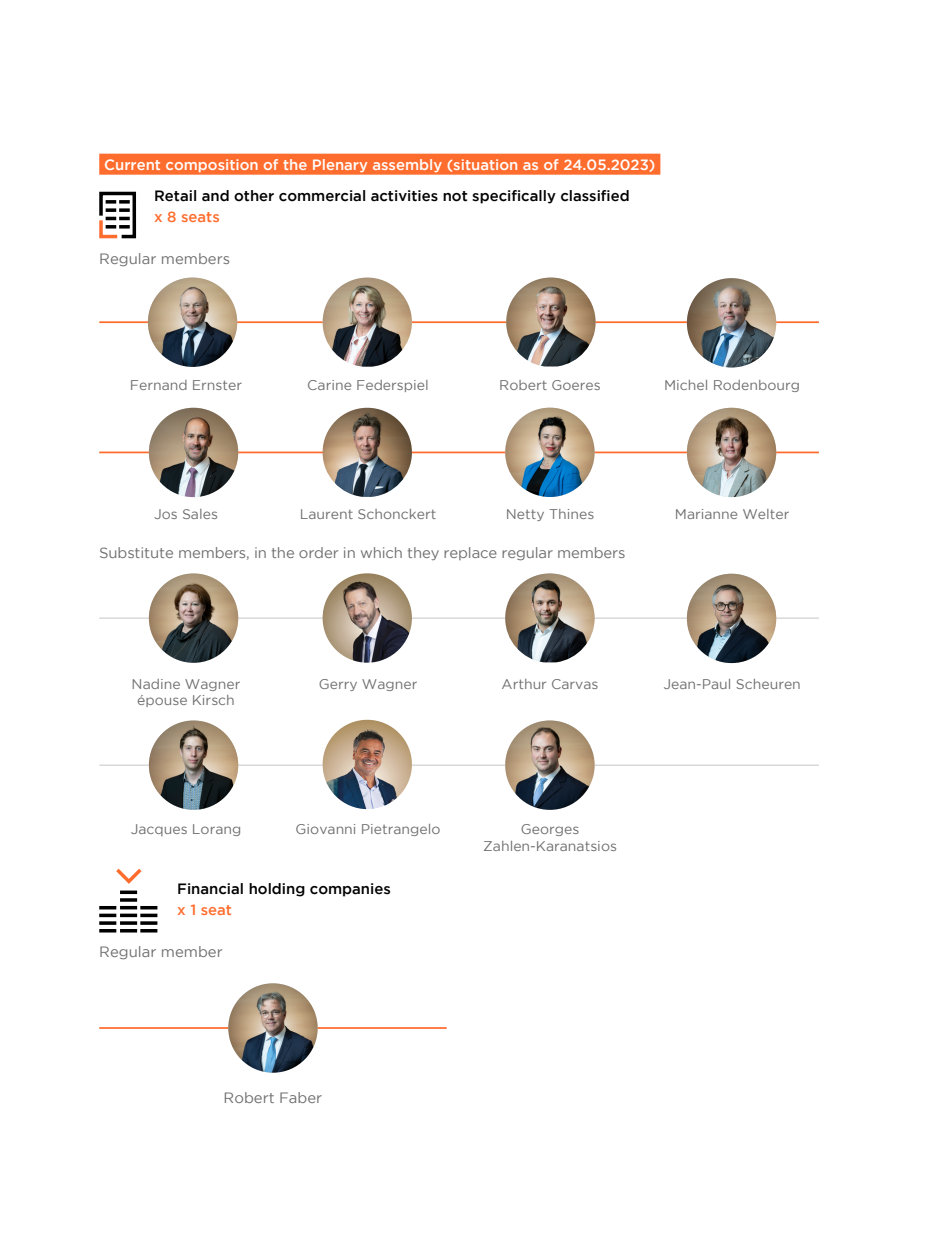
<style>
.page{position:relative;width:943px;height:1241px;background:#fff}
.page>*{position:absolute;margin:0;border:0;box-sizing:border-box;transform-origin:0 0}
.t1{font:14.88px "Gotham";letter-spacing:-.01em;color:#706f6f}
.t2{font:500 14.88px "Gotham";color:#000}
.t3{font:500 14.88px "Gotham";color:#fff}
.t4{font:500 14.88px "Gotham";color:#ff6d2e}
.t5{font:14px/16.8px "Gotham";color:#706f6f;text-align:center}
</style>
<div class="page">
<div style="left:99px;top:154px;width:561px;height:21px;background:#ff6d2e"></div>
<hr style="left:99px;top:321px;width:720px;height:2px;background:#ff6d2e">
<img style="left:148px;top:277px;width:89px;height:90px;border-radius:44px">
<img style="left:322px;top:277px;width:90px;height:89px">
<img style="left:506px;top:277px;width:89px;height:89px">
<hr style="left:99px;top:451px;width:720px;height:2px;background:#ff6d2e">
<img style="left:687px;top:278px;width:89px;height:89px;border-radius:44px">
<img style="left:149px;top:407px;width:89px;height:90px;border-radius:44px">
<img style="left:322px;top:407px;width:90px;height:90px">
<img style="left:687px;top:407px;width:89px;height:90px;border-radius:44px">
<hr style="left:99px;top:617px;width:720px;height:1px;background:#c6c6c6">
<img style="left:149px;top:573px;width:89px;height:89px;border-radius:44px">
<img style="left:505px;top:573px;width:89px;height:89px">
<hr style="left:99px;top:764px;width:720px;height:1px;background:#c6c6c6">
<img style="left:149px;top:720px;width:89px;height:89px;border-radius:44px">
<img style="left:505px;top:720px;width:89px;height:89px;border-radius:45px">
<hr style="left:99px;top:1026px;width:347px;height:2px;background:#ff6d2e">
<img style="left:228px;top:983px;width:89px;height:89px;border-radius:44px">
<svg style="left:99px;top:191px;width:38px;height:48px"></svg>
<svg style="left:116px;top:868px;width:26px;height:16px"></svg>
<svg style="left:99px;top:929px;width:17px;height:3px"></svg>
<svg style="left:99px;top:913px;width:17px;height:4px"></svg>
<hr style="left:99px;top:921px;width:17px;height:3px;background:#000">
<svg style="left:99px;top:906px;width:17px;height:3px"></svg>
<svg style="left:120px;top:929px;width:17px;height:3px"></svg>
<svg style="left:120px;top:913px;width:17px;height:4px"></svg>
<hr style="left:120px;top:898px;width:17px;height:3px;background:#000">
<hr style="left:120px;top:921px;width:17px;height:3px;background:#000">
<svg style="left:120px;top:905px;width:17px;height:4px"></svg>
<hr style="left:120px;top:890px;width:17px;height:3px;background:#000">
<svg style="left:140px;top:929px;width:17px;height:3px"></svg>
<svg style="left:140px;top:913px;width:17px;height:4px"></svg>
<hr style="left:140px;top:921px;width:17px;height:3px;background:#000">
<svg style="left:140px;top:906px;width:17px;height:3px"></svg>
<img style="left:505px;top:407px;width:89px;height:90px;border-radius:44px">
<img style="left:322px;top:719px;width:90px;height:90px;border-radius:45px">
<img style="left:322px;top:573px;width:90px;height:89px;border-radius:45px">
<img style="left:687px;top:573px;width:89px;height:90px;border-radius:44px">
<p class="t3" style="left:104px;top:156px;width:552px">Current composition of the Plenary assembly (situation as of 24.05.2023)</p>
<p class="t2" style="left:154px;top:187px;width:477px">Retail and other commercial activities not specifically classified</p>
<p class="t4" style="left:154px;top:208px;width:67px">x 8 seats</p>
<p class="t1" style="left:99px;top:250px;width:132px">Regular members</p>
<p class="t5" style="left:130px;top:376px;width:114px">Fernand Ernster</p>
<p class="t5" style="left:307px;top:376px;width:123px">Carine Federspiel</p>
<p class="t5" style="left:499px;top:376px;width:103px">Robert Goeres</p>
<p class="t5" style="left:664px;top:376px;width:137px">Michel Rodenbourg</p>
<p class="t5" style="left:154px;top:505px;width:65px">Jos Sales</p>
<p class="t5" style="left:300px;top:505px;width:138px">Laurent Schonckert</p>
<p class="t5" style="left:506px;top:505px;width:90px">Netty Thines</p>
<p class="t5" style="left:675px;top:505px;width:116px">Marianne Welter</p>
<p class="t1" style="left:99px;top:544px;width:528px">Substitute members, in the order in which they replace regular members</p>
<p class="t5" style="left:132px;top:675px;width:110px">Nadine Wagner épouse Kirsch</p>
<p class="t5" style="left:319px;top:675px;width:100px">Gerry Wagner</p>
<p class="t5" style="left:501px;top:675px;width:98px">Arthur Carvas</p>
<p class="t5" style="left:663px;top:675px;width:139px">Jean-Paul Scheuren</p>
<p class="t5" style="left:131px;top:820px;width:112px">Jacques Lorang</p>
<p class="t5" style="left:295px;top:820px;width:146px">Giovanni Pietrangelo</p>
<p class="t5" style="left:483px;top:820px;width:135px">Georges<br>Zahlen-Karanatsios</p>
<p class="t2" style="left:177px;top:880px;width:215px">Financial holding companies</p>
<p class="t4" style="left:177px;top:901px;width:56px">x 1 seat</p>
<p class="t1" style="left:99px;top:943px;width:125px">Regular member</p>
<p class="t1" style="left:224px;top:1088px;width:100px">Robert Faber</p>
</div>
